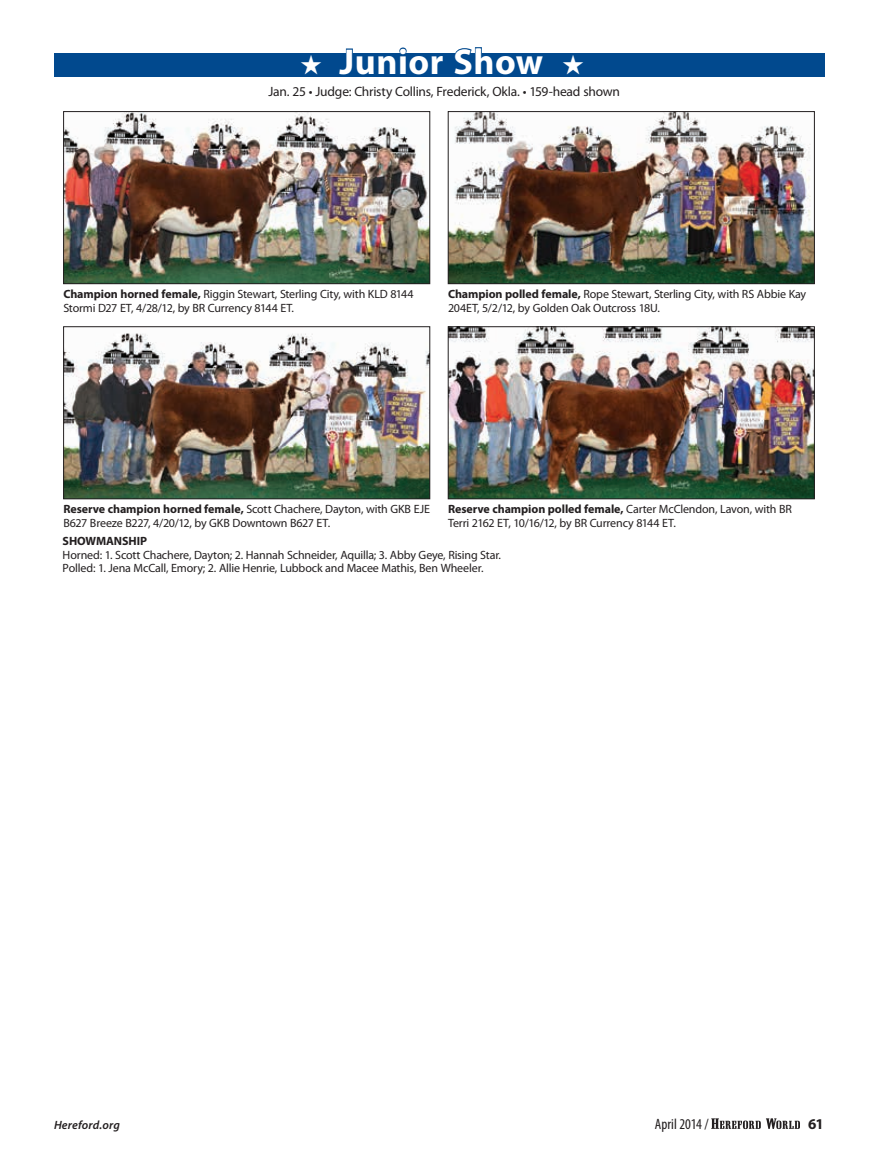
<style>
.page{position:relative;width:878px;height:1161px;background:#fff}
.page>*{position:absolute;margin:0;border:0;box-sizing:border-box;transform-origin:0 0}
.t1{font:700 36px "Myriad Pro";letter-spacing:.015em;color:#fff}
.t2{font:condensed 15px "Myriad Pro";color:#231f20}
.t3{font:700 15px "Myriad Pro";color:#231f20}
.t4{font:13.5px "Myriad Pro";letter-spacing:-.02em;color:#231f20}
.t5{font:12px/13.5px "Myriad Pro";letter-spacing:-.015em;color:#231f20}
.t6{font:italic 600 12px "Myriad Pro";letter-spacing:.015em;color:#231f20}
.t7{font:700 12px "Myriad Pro";letter-spacing:-.01em;color:#231f20}
.s1{font-weight:700}
</style>
<div class="page">
<img style="left:450px;top:113px;width:362px;height:169px">
<div style="left:448px;top:111px;width:366px;height:173px;border:1px solid #231f20"></div>
<img style="left:450px;top:329px;width:362px;height:168px">
<div style="left:448px;top:327px;width:366px;height:172px;border:1px solid #231f20"></div>
<img style="left:65px;top:113px;width:363px;height:169px">
<div style="left:63px;top:111px;width:367px;height:173px;border:1px solid #231f20"></div>
<img style="left:65px;top:333px;width:363px;height:164px">
<div style="left:63px;top:327px;width:367px;height:172px;border:1px solid #231f20"></div>
<div style="left:54px;top:53px;width:770px;height:24px;background:#01498e"></div>
<svg style="left:345px;top:47px;width:62px;height:6px"></svg>
<svg style="left:455px;top:47px;width:27px;height:6px"></svg>
<svg style="left:711px;top:1118px;width:89px;height:11px"></svg>
<h1 class="t1" style="left:300px;top:41px;width:285px">★ Junior Show ★</h1>
<p class="t4" style="left:268px;top:84px;width:353px">Jan. 25 • Judge: Christy Collins, Frederick, Okla. • 159-head shown</p>
<p class="t5" style="left:63px;top:288px;width:352px"><span class="s1">Champion horned female,</span> Riggin Stewart, Sterling City, with KLD 8144<br>Stormi D27 ET, 4/28/12, by BR Currency 8144 ET.</p>
<p class="t5" style="left:448px;top:288px;width:360px"><span class="s1">Champion polled female,</span> Rope Stewart, Sterling City, with RS Abbie Kay<br>204ET, 5/2/12, by Golden Oak Outcross 18U.</p>
<p class="t5" style="left:63px;top:503px;width:368px"><span class="s1">Reserve champion horned female,</span> Scott Chachere, Dayton, with GKB EJE<br>B627 Breeze B227, 4/20/12, by GKB Downtown B627 ET.</p>
<p class="t5" style="left:448px;top:503px;width:345px"><span class="s1">Reserve champion polled female,</span> Carter McClendon, Lavon, with BR<br>Terri 2162 ET, 10/16/12, by BR Currency 8144 ET.</p>
<p class="t7" style="left:63px;top:535px;width:86px">SHOWMANSHIP</p>
<p class="t5" style="left:63px;top:548px;width:440px">Horned: 1. Scott Chachere, Dayton; 2. Hannah Schneider, Aquilla; 3. Abby Geye, Rising Star.<br>Polled: 1. Jena McCall, Emory; 2. Allie Henrie, Lubbock and Macee Mathis, Ben Wheeler.</p>
<p class="t6" style="left:54px;top:1118px;width:67px">Hereford.org</p>
<p class="t2" style="left:654px;top:1116px;width:55px">April 2014 /</p>
<p class="t3" style="left:808px;top:1115px;width:17px">61</p>
</div>
